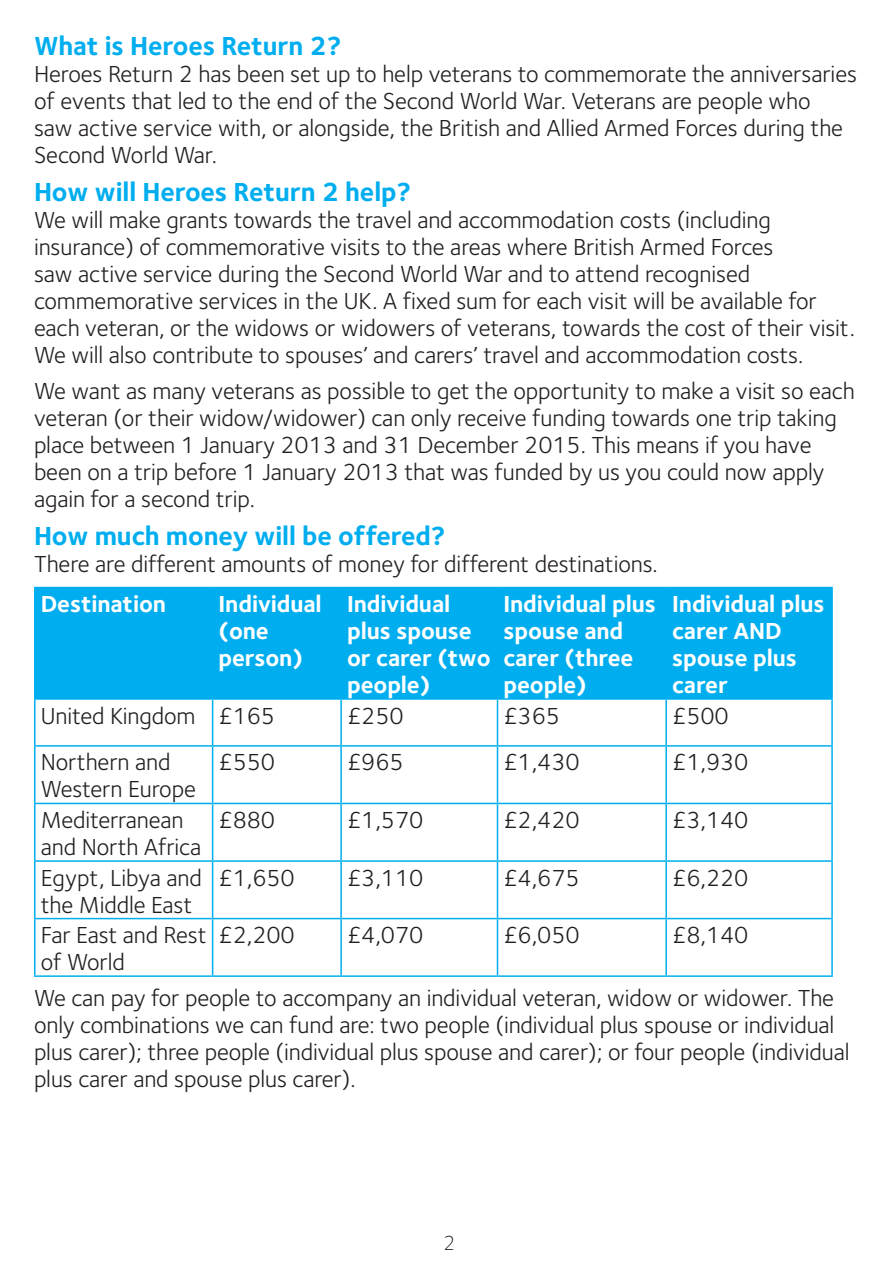
<style>
.page{position:relative;width:893px;height:1263px;background:#fff}
.page>*{position:absolute;margin:0;border:0;box-sizing:border-box;transform-origin:0 0}
.Subhead_1{font:700 27px "Foundry Sterling";letter-spacing:-.005em;color:#00aeef}
.Bodytext{font:24px/27px "Foundry Sterling";letter-spacing:-.005em;color:#231f20}
.Subhead_2{font:700 24px/27px "Foundry Sterling";letter-spacing:-.005em;color:#fff}
.Headings_and_page_ti{font:300 21px "Foundry Sterling";color:#231f20}
</style>
<div class="page">
<div style="left:36px;top:588px;width:795px;height:110px;background:#00aeef"></div>
<hr style="left:34px;top:587px;width:179px;height:1px;background:#00aeef">
<hr style="left:34px;top:588px;width:2px;height:110px;background:#00aeef">
<hr style="left:213px;top:587px;width:128px;height:1px;background:#00aeef">
<hr style="left:212px;top:588px;width:1px;height:110px;background:#00aeef">
<hr style="left:341px;top:587px;width:156px;height:1px;background:#00aeef">
<hr style="left:340px;top:588px;width:2px;height:110px;background:#00aeef">
<hr style="left:497px;top:587px;width:169px;height:1px;background:#00aeef">
<hr style="left:497px;top:588px;width:1px;height:110px;background:#00aeef">
<hr style="left:666px;top:587px;width:167px;height:1px;background:#00aeef">
<hr style="left:665px;top:588px;width:2px;height:110px;background:#00aeef">
<hr style="left:831px;top:588px;width:2px;height:110px;background:#00aeef">
<hr style="left:34px;top:698px;width:179px;height:2px;background:#00aeef">
<hr style="left:34px;top:700px;width:2px;height:45px;background:#00aeef">
<hr style="left:213px;top:698px;width:128px;height:2px;background:#00aeef">
<hr style="left:212px;top:700px;width:1px;height:45px;background:#00aeef">
<hr style="left:341px;top:698px;width:156px;height:2px;background:#00aeef">
<hr style="left:340px;top:700px;width:2px;height:45px;background:#00aeef">
<hr style="left:497px;top:698px;width:169px;height:2px;background:#00aeef">
<hr style="left:497px;top:700px;width:1px;height:45px;background:#00aeef">
<hr style="left:666px;top:698px;width:167px;height:2px;background:#00aeef">
<hr style="left:665px;top:700px;width:2px;height:45px;background:#00aeef">
<hr style="left:831px;top:700px;width:2px;height:45px;background:#00aeef">
<hr style="left:34px;top:745px;width:179px;height:2px;background:#00aeef">
<hr style="left:34px;top:747px;width:2px;height:56px;background:#00aeef">
<hr style="left:213px;top:745px;width:128px;height:2px;background:#00aeef">
<hr style="left:212px;top:747px;width:1px;height:56px;background:#00aeef">
<hr style="left:341px;top:745px;width:156px;height:2px;background:#00aeef">
<hr style="left:340px;top:747px;width:2px;height:56px;background:#00aeef">
<hr style="left:497px;top:745px;width:169px;height:2px;background:#00aeef">
<hr style="left:497px;top:747px;width:1px;height:56px;background:#00aeef">
<hr style="left:666px;top:745px;width:167px;height:2px;background:#00aeef">
<hr style="left:665px;top:747px;width:2px;height:56px;background:#00aeef">
<hr style="left:831px;top:747px;width:2px;height:56px;background:#00aeef">
<hr style="left:34px;top:803px;width:179px;height:1px;background:#00aeef">
<hr style="left:34px;top:804px;width:2px;height:56px;background:#00aeef">
<hr style="left:213px;top:803px;width:128px;height:1px;background:#00aeef">
<hr style="left:212px;top:804px;width:1px;height:56px;background:#00aeef">
<hr style="left:341px;top:803px;width:156px;height:1px;background:#00aeef">
<hr style="left:340px;top:804px;width:2px;height:56px;background:#00aeef">
<hr style="left:497px;top:803px;width:169px;height:1px;background:#00aeef">
<hr style="left:497px;top:804px;width:1px;height:56px;background:#00aeef">
<hr style="left:666px;top:803px;width:167px;height:1px;background:#00aeef">
<hr style="left:665px;top:804px;width:2px;height:56px;background:#00aeef">
<hr style="left:831px;top:804px;width:2px;height:56px;background:#00aeef">
<hr style="left:34px;top:860px;width:179px;height:2px;background:#00aeef">
<hr style="left:34px;top:862px;width:2px;height:56px;background:#00aeef">
<hr style="left:213px;top:860px;width:128px;height:2px;background:#00aeef">
<hr style="left:212px;top:862px;width:1px;height:56px;background:#00aeef">
<hr style="left:341px;top:860px;width:156px;height:2px;background:#00aeef">
<hr style="left:340px;top:862px;width:2px;height:56px;background:#00aeef">
<hr style="left:497px;top:860px;width:169px;height:2px;background:#00aeef">
<hr style="left:497px;top:862px;width:1px;height:56px;background:#00aeef">
<hr style="left:666px;top:860px;width:167px;height:2px;background:#00aeef">
<hr style="left:665px;top:862px;width:2px;height:56px;background:#00aeef">
<hr style="left:831px;top:862px;width:2px;height:56px;background:#00aeef">
<hr style="left:34px;top:918px;width:179px;height:1px;background:#00aeef">
<hr style="left:34px;top:919px;width:2px;height:56px;background:#00aeef">
<hr style="left:213px;top:918px;width:128px;height:1px;background:#00aeef">
<hr style="left:212px;top:919px;width:1px;height:56px;background:#00aeef">
<hr style="left:341px;top:918px;width:156px;height:1px;background:#00aeef">
<hr style="left:340px;top:919px;width:2px;height:56px;background:#00aeef">
<hr style="left:497px;top:918px;width:169px;height:1px;background:#00aeef">
<hr style="left:497px;top:919px;width:1px;height:56px;background:#00aeef">
<hr style="left:666px;top:918px;width:167px;height:1px;background:#00aeef">
<hr style="left:665px;top:919px;width:2px;height:56px;background:#00aeef">
<hr style="left:831px;top:919px;width:2px;height:56px;background:#00aeef">
<hr style="left:34px;top:975px;width:179px;height:2px;background:#00aeef">
<hr style="left:213px;top:975px;width:128px;height:2px;background:#00aeef">
<hr style="left:341px;top:975px;width:156px;height:2px;background:#00aeef">
<hr style="left:497px;top:975px;width:169px;height:2px;background:#00aeef">
<hr style="left:666px;top:975px;width:167px;height:2px;background:#00aeef">
<p class="Subhead_1" style="left:34px;top:30px;width:309px">What is Heroes Return 2?</p>
<p class="Bodytext" style="left:34px;top:60px;width:824px">Heroes Return 2 has been set up to help veterans to commemorate the anniversaries of events that led to the end of the Second World War. Veterans are people who<br>saw active service with, or alongside, the British and Allied Armed Forces during the Second World War.</p>
<p class="Subhead_1" style="left:34px;top:176px;width:378px">How will Heroes Return 2 help?</p>
<p class="Bodytext" style="left:34px;top:206px;width:822px">We will make grants towards the travel and accommodation costs (including insurance) of commemorative visits to the areas where British Armed Forces<br>saw active service during the Second World War and to attend recognised commemorative services in the UK. A fixed sum for each visit will be available for each veteran, or the widows or widowers of veterans, towards the cost of their visit.<br>We will also contribute to spouses’ and carers’ travel and accommodation costs.</p>
<p class="Bodytext" style="left:34px;top:377px;width:822px">We want as many veterans as possible to get the opportunity to make a visit so each veteran (or their widow/widower) can only receive funding towards one trip taking place between 1 January 2013 and 31 December 2015. This means if you have been on a trip before 1 January 2013 that was funded by us you could now apply again for a second trip.</p>
<p class="Subhead_1" style="left:34px;top:520px;width:413px">How much money will be offered?</p>
<p class="Bodytext" style="left:34px;top:551px;width:625px">There are different amounts of money for different destinations.</p>
<p class="Subhead_2" style="left:41px;top:590px;width:127px">Destination</p>
<p class="Subhead_2" style="left:219px;top:590px;width:105px">Individual (one person)</p>
<p class="Subhead_2" style="left:347px;top:590px;width:145px">Individual plus spouse or carer (two people)</p>
<p class="Subhead_2" style="left:503px;top:590px;width:154px">Individual plus spouse and carer (three people)</p>
<p class="Subhead_2" style="left:672px;top:590px;width:154px">Individual plus carer AND spouse plus carer</p>
<p class="Bodytext" style="left:41px;top:702px;width:156px">United Kingdom</p>
<p class="Bodytext" style="left:219px;top:702px;width:58px">£165</p>
<p class="Bodytext" style="left:347px;top:702px;width:58px">£250</p>
<p class="Bodytext" style="left:503px;top:702px;width:58px">£365</p>
<p class="Bodytext" style="left:672px;top:702px;width:58px">£500</p>
<p class="Bodytext" style="left:41px;top:749px;width:157px">Northern and<br>Western Europe</p>
<p class="Bodytext" style="left:219px;top:749px;width:58px">£550</p>
<p class="Bodytext" style="left:347px;top:749px;width:58px">£965</p>
<p class="Bodytext" style="left:503px;top:749px;width:78px">£1,430</p>
<p class="Bodytext" style="left:672px;top:749px;width:78px">£1,930</p>
<p class="Bodytext" style="left:41px;top:806px;width:162px">Mediterranean and North Africa</p>
<p class="Bodytext" style="left:219px;top:806px;width:58px">£880</p>
<p class="Bodytext" style="left:347px;top:806px;width:78px">£1,570</p>
<p class="Bodytext" style="left:503px;top:806px;width:78px">£2,420</p>
<p class="Bodytext" style="left:672px;top:806px;width:78px">£3,140</p>
<p class="Bodytext" style="left:41px;top:864px;width:163px">Egypt, Libya and the Middle East</p>
<p class="Bodytext" style="left:219px;top:864px;width:78px">£1,650</p>
<p class="Bodytext" style="left:347px;top:864px;width:78px">£3,110</p>
<p class="Bodytext" style="left:503px;top:864px;width:78px">£4,675</p>
<p class="Bodytext" style="left:672px;top:864px;width:78px">£6,220</p>
<p class="Bodytext" style="left:41px;top:921px;width:167px">Far East and Rest of World</p>
<p class="Bodytext" style="left:219px;top:921px;width:78px">£2,200</p>
<p class="Bodytext" style="left:347px;top:921px;width:78px">£4,070</p>
<p class="Bodytext" style="left:503px;top:921px;width:78px">£6,050</p>
<p class="Bodytext" style="left:672px;top:921px;width:78px">£8,140</p>
<p class="Bodytext" style="left:34px;top:985px;width:817px">We can pay for people to accompany an individual veteran, widow or widower. The only combinations we can fund are: two people (individual plus spouse or individual plus carer); three people (individual plus spouse and carer); or four people (individual plus carer and spouse plus carer).</p>
<p class="Headings_and_page_ti" style="left:443px;top:1231px;width:14px">2</p>
</div>
